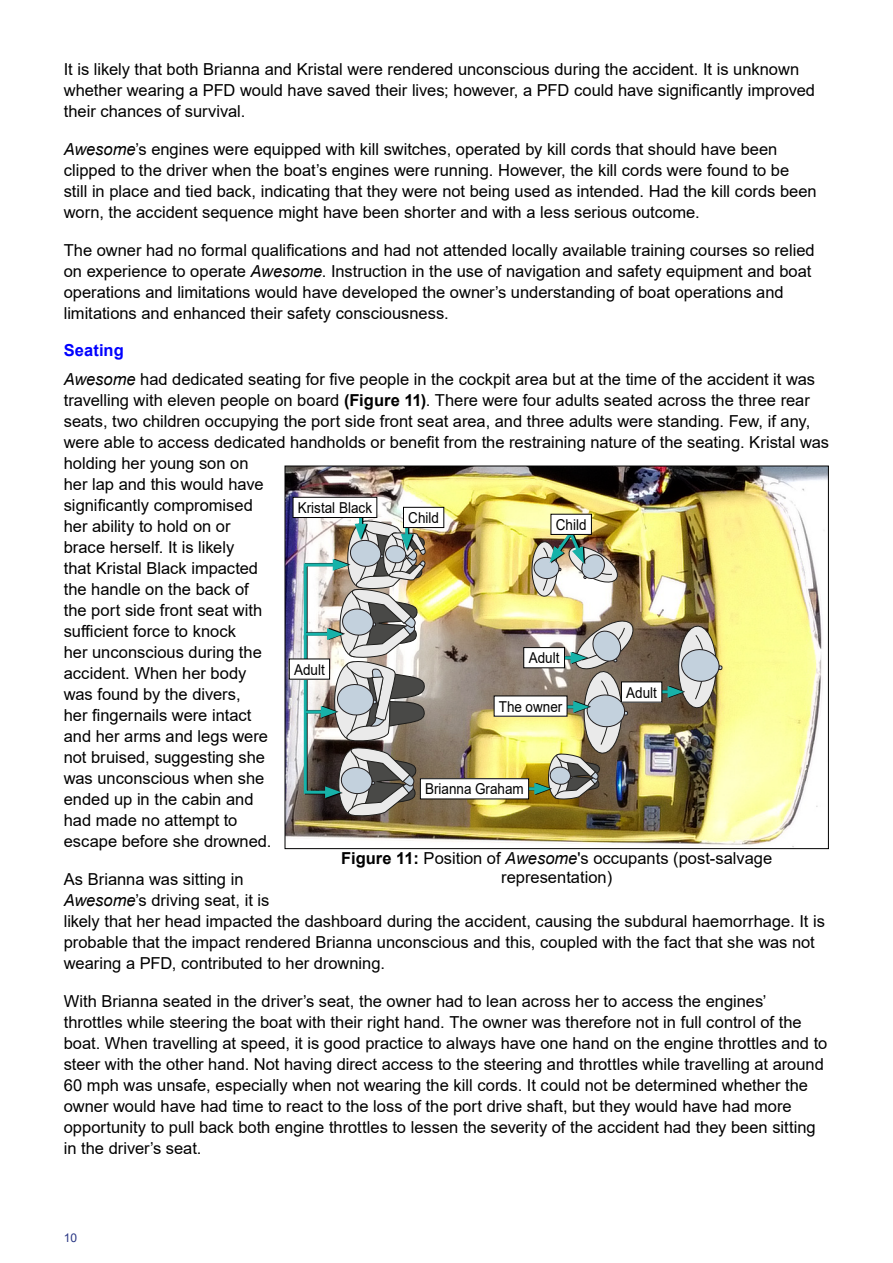
<style>
.page{position:relative;width:893px;height:1263px;background:#fff}
.page>*{position:absolute;margin:0;border:0;box-sizing:border-box;transform-origin:0 0}
._3_0_Main_Body_Text{font:16.5px/21px "Arial";color:#000}
.Fig_Caption{font:16.5px/19.5px "Arial";color:#000;text-align:center}
._2_1_Sub_Header{font:700 16.5px "Arial";letter-spacing:.005em;color:#00f}
.t1{font:15px "Arial";color:#000;scale:.9 1}
.t2{font:12px "Arial";color:#283583}
.s1{font-style:italic}
.s2{font-weight:700}
</style>
<div class="page">
<img style="left:287px;top:468px;width:540px;height:379px">
<svg style="left:529px;top:783px;width:5px;height:12px"></svg>
<hr style="left:524px;top:787px;width:16px;height:3px;background:#17b2a9">
<img style="left:534px;top:620px;width:103px;height:181px">
<svg style="left:662px;top:686px;width:6px;height:12px"></svg>
<hr style="left:657px;top:690px;width:16px;height:3px;background:#17b2a9">
<svg style="left:668px;top:621px;width:54px;height:92px;background:#9f9b89"></svg>
<div style="left:293px;top:497px;width:84px;height:20px;background:#fff"></div>
<div style="left:293px;top:497px;width:84px;height:21px;border:1px solid #000"></div>
<div style="left:403px;top:507px;width:41px;height:20px;background:#fff"></div>
<div style="left:403px;top:507px;width:41px;height:21px;border:1px solid #000"></div>
<div style="left:420px;top:779px;width:109px;height:20px;background:#fff"></div>
<div style="left:420px;top:778px;width:109px;height:21px;border:1px solid #000"></div>
<div style="left:289px;top:659px;width:41px;height:20px;background:#fff"></div>
<div style="left:289px;top:659px;width:41px;height:20px;border:1px solid #000"></div>
<div style="left:524px;top:648px;width:40px;height:20px;background:#fff"></div>
<div style="left:524px;top:647px;width:41px;height:21px;border:1px solid #000"></div>
<div style="left:494px;top:696px;width:73px;height:20px;background:#fff"></div>
<div style="left:621px;top:682px;width:41px;height:20px;background:#fff"></div>
<img style="left:302px;top:517px;width:125px;height:302px">
<img style="left:530px;top:527px;width:91px;height:73px">
<div style="left:551px;top:514px;width:40px;height:20px;background:#fff"></div>
<div style="left:551px;top:514px;width:41px;height:21px;border:1px solid #000"></div>
<p class="_3_0_Main_Body_Text" style="left:64px;top:58px;width:753px">It is likely that both Brianna and Kristal were rendered unconscious during the accident. It is unknown whether wearing a PFD would have saved their lives; however, a PFD could have significantly improved their chances of survival.</p>
<p class="_3_0_Main_Body_Text" style="left:64px;top:138px;width:754px"><span class="s1">Awesome</span>’s engines were equipped with kill switches, operated by kill cords that should have been clipped to the driver when the boat’s engines were running. However, the kill cords were found to be still in place and tied back, indicating that they were not being used as intended. Had the kill cords been worn, the accident sequence might have been shorter and with a less serious outcome.</p>
<p class="_3_0_Main_Body_Text" style="left:64px;top:239px;width:752px">The owner had no formal qualifications and had not attended locally available training courses so relied on experience to operate <span class="s1">Awesome</span>. Instruction in the use of navigation and safety equipment and boat operations and limitations would have developed the owner’s understanding of boat operations and limitations and enhanced their safety consciousness.</p>
<h2 class="_2_1_Sub_Header" style="left:64px;top:338px;width:62px">Seating</h2>
<p class="_3_0_Main_Body_Text" style="left:64px;top:369px;width:767px"><span class="s1">Awesome</span> had dedicated seating for five people in the cockpit area but at the time of the accident it was travelling with eleven people on board <span class="s2">(Figure 11)</span>. There were four adults seated across the three rear seats, two children occupying the port side front seat area, and three adults were standing. Few, if any, were able to access dedicated handholds or benefit from the restraining nature of the seating. Kristal was holding her young son on<br>her lap and this would have<br>significantly compromised<br>her ability to hold on or<br>brace herself. It is likely<br>that Kristal Black impacted<br>the handle on the back of<br>the port side front seat with<br>sufficient force to knock<br>her unconscious during the<br>accident. When her body<br>was found by the divers,<br>her fingernails were intact<br>and her arms and legs were<br>not bruised, suggesting she<br>was unconscious when she<br>ended up in the cabin and<br>had made no attempt to<br>escape before she drowned.</p>
<p class="_3_0_Main_Body_Text" style="left:64px;top:869px;width:763px">As Brianna was sitting in<br><span class="s1">Awesome</span>’s driving seat, it is<br>likely that her head impacted the dashboard during the accident, causing the subdural haemorrhage. It is probable that the impact rendered Brianna unconscious and this, coupled with the fact that she was not wearing a PFD, contributed to her drowning.</p>
<p class="_3_0_Main_Body_Text" style="left:64px;top:991px;width:765px">With Brianna seated in the driver’s seat, the owner had to lean across her to access the engines’ throttles while steering the boat with their right hand. The owner was therefore not in full control of the boat. When travelling at speed, it is good practice to always have one hand on the engine throttles and to steer with the other hand. Not having direct access to the steering and throttles while travelling at around 60 mph was unsafe, especially when not wearing the kill cords. It could not be determined whether the owner would have had time to react to the loss of the port drive shaft, but they would have had more opportunity to pull back both engine throttles to lessen the severity of the accident had they been sitting in the driver’s seat.</p>
<p class="t1" style="left:298px;top:497px;width:84px">Kristal Black</p>
<p class="t1" style="left:408px;top:507px;width:36px">Child</p>
<p class="t1" style="left:556px;top:514px;width:36px">Child</p>
<p class="t1" style="left:529px;top:647px;width:36px">Adult</p>
<p class="t1" style="left:499px;top:696px;width:72px">The owner</p>
<p class="t1" style="left:294px;top:659px;width:36px">Adult</p>
<p class="t1" style="left:626px;top:682px;width:36px">Adult</p>
<p class="t1" style="left:425px;top:779px;width:111px">Brianna Graham</p>
<p class="Fig_Caption" style="left:341px;top:848px;width:433px"><span class="s2">Figure 11:</span> Position of <span class="s1">Awesome</span>'s occupants (post-salvage representation)</p>
<p class="t2" style="left:64px;top:1229px;width:15px">10</p>
</div>
